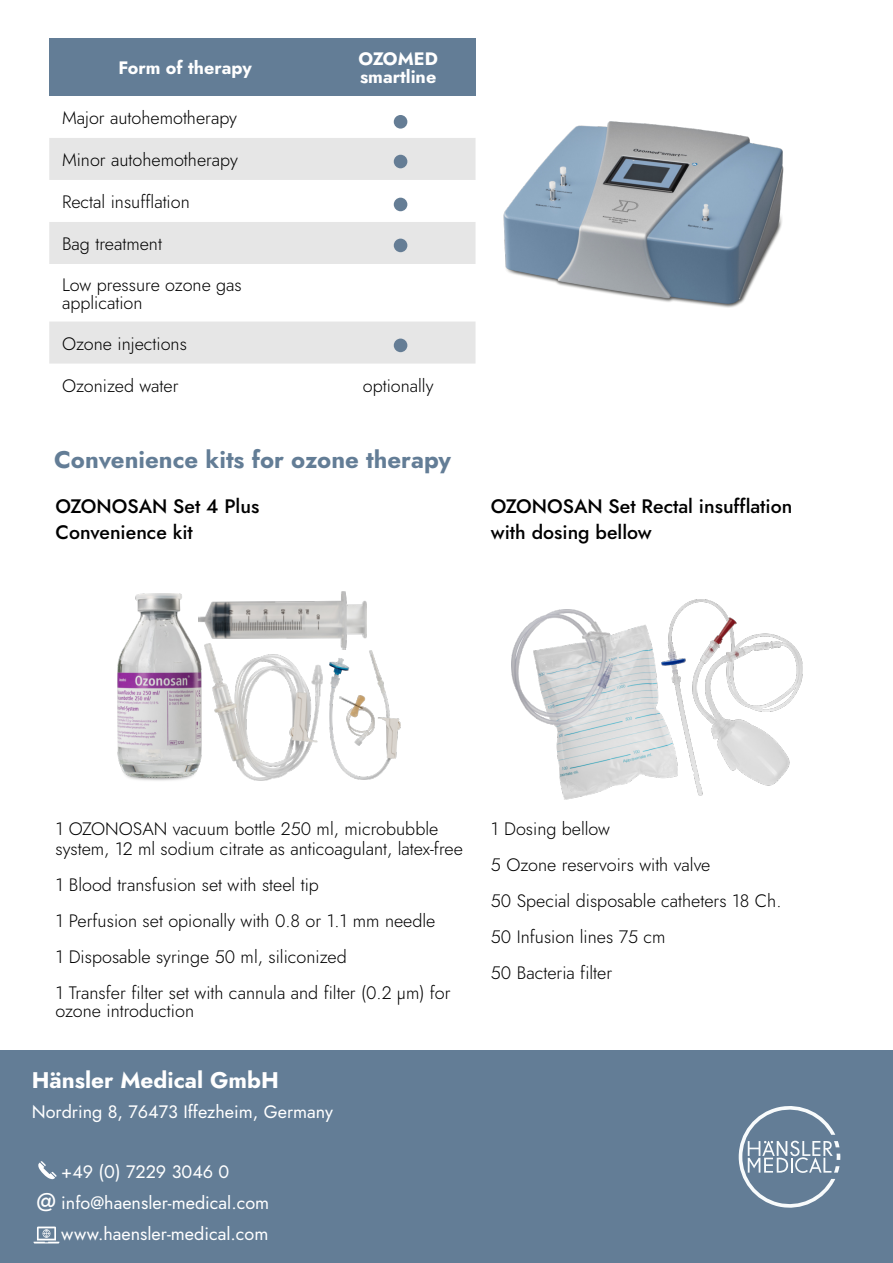
<style>
.page{position:relative;width:893px;height:1263px;background:#fff}
.page>*{position:absolute;margin:0;border:0;box-sizing:border-box;transform-origin:0 0}
.t1{font:25.5px "Jost";color:#fff}
.t2{font:700 24px "Jost";color:#637d96}
.t3{font:700 22.65px "Jost";color:#fff}
.t4{font:500 19.5px/25.5px "Jost";color:#000}
.t5{font:300 18px/36px "Jost";color:#000}
.t6{font:18px/31px "Jost";color:#fff}
.t7{font:700 18px/18px "Jost";color:#fff}
</style>
<div class="page">
<div style="left:49px;top:38px;width:427px;height:58px;background:#637d96"></div>
<svg style="left:49px;top:138px;width:427px;height:226px;fill:#e6e6e6"></svg>
<div style="left:394px;top:115px;width:13px;height:14px;background:#657d95;border-radius:50%"></div>
<div style="left:394px;top:155px;width:13px;height:13px;background:#657d95;border-radius:50%"></div>
<div style="left:394px;top:198px;width:13px;height:13px;background:#657d95;border-radius:50%"></div>
<div style="left:394px;top:239px;width:13px;height:13px;background:#657d95;border-radius:50%"></div>
<div style="left:394px;top:339px;width:13px;height:13px;background:#657d95;border-radius:50%"></div>
<img style="left:454px;top:121px;width:330px;height:216px">
<div style="left:0;top:1050px;width:893px;height:213px;background:#637d96"></div>
<svg style="left:739px;top:1106px;width:101px;height:102px"></svg>
<svg style="left:38px;top:1161px;width:18px;height:18px"></svg>
<svg style="left:34px;top:1226px;width:25px;height:17px"></svg>
<img style="left:677px;top:600px;width:125px;height:196px">
<img style="left:511px;top:609px;width:166px;height:190px">
<img style="left:128px;top:777px;width:63px;height:4px">
<img style="left:118px;top:593px;width:83px;height:184px">
<img style="left:198px;top:591px;width:169px;height:59px">
<img style="left:204px;top:643px;width:119px;height:138px">
<img style="left:329px;top:650px;width:72px;height:130px">
<p class="t7" style="left:118px;top:59px;width:135px">Form of therapy</p>
<p class="t7" style="left:358px;top:50px;width:81px">OZOMED smartline</p>
<p class="t5" style="left:62px;top:100px;width:176px">Major autohemotherapy</p>
<p class="t5" style="left:62px;top:142px;width:177px">Minor autohemotherapy</p>
<p class="t5" style="left:62px;top:184px;width:129px">Rectal insufflation</p>
<p class="t5" style="left:62px;top:226px;width:101px">Bag treatment</p>
<p class="t5" style="left:62px;top:276px;width:181px;line-height:18px">Low pressure ozone gas application</p>
<p class="t5" style="left:62px;top:325px;width:126px">Ozone injections</p>
<p class="t5" style="left:62px;top:367px;width:118px">Ozonized water</p>
<p class="t5" style="left:363px;top:367px;width:72px">optionally</p>
<h2 class="t2" style="left:54px;top:442px;width:398px">Convenience kits for ozone therapy</h2>
<p class="t4" style="left:56px;top:494px;width:205px">OZONOSAN Set 4 Plus<br>Convenience kit</p>
<p class="t4" style="left:491px;top:494px;width:303px">OZONOSAN Set Rectal insufflation with dosing bellow</p>
<p class="t5" style="left:56px;top:819px;width:409px;line-height:19.5px">1 OZONOSAN vacuum bottle 250 ml, microbubble system, 12 ml sodium citrate as anticoagulant, latex-free</p>
<p class="t5" style="left:56px;top:866px;width:397px">1 Blood transfusion set with steel tip<br>1 Perfusion set opionally with 0.8 or 1.1 mm needle<br>1 Disposable syringe 50 ml, siliconized<br>1 Transfer filter set with cannula and filter (0.2 µm) for</p>
<p class="t5" style="left:56px;top:992px;width:140px">ozone introduction</p>
<p class="t3" style="left:32px;top:1064px;width:249px">Hänsler Medical GmbH</p>
<p class="t6" style="left:32px;top:1096px;width:303px">Nordring 8, 76473 Iffezheim, Germany</p>
<p class="t6" style="left:61px;top:1156px;width:209px">+49 (0) 7229 3046 0 info@haensler-medical.com www.haensler-medical.com</p>
<h1 class="t1" style="left:36px;top:1184px;width:21px">@</h1>
<p class="t5" style="left:491px;top:811px;width:292px">1 Dosing bellow<br>5 Ozone reservoirs with valve<br>50 Special disposable catheters 18 Ch.<br>50 Infusion lines 75 cm<br>50 Bacteria filter</p>
</div>
